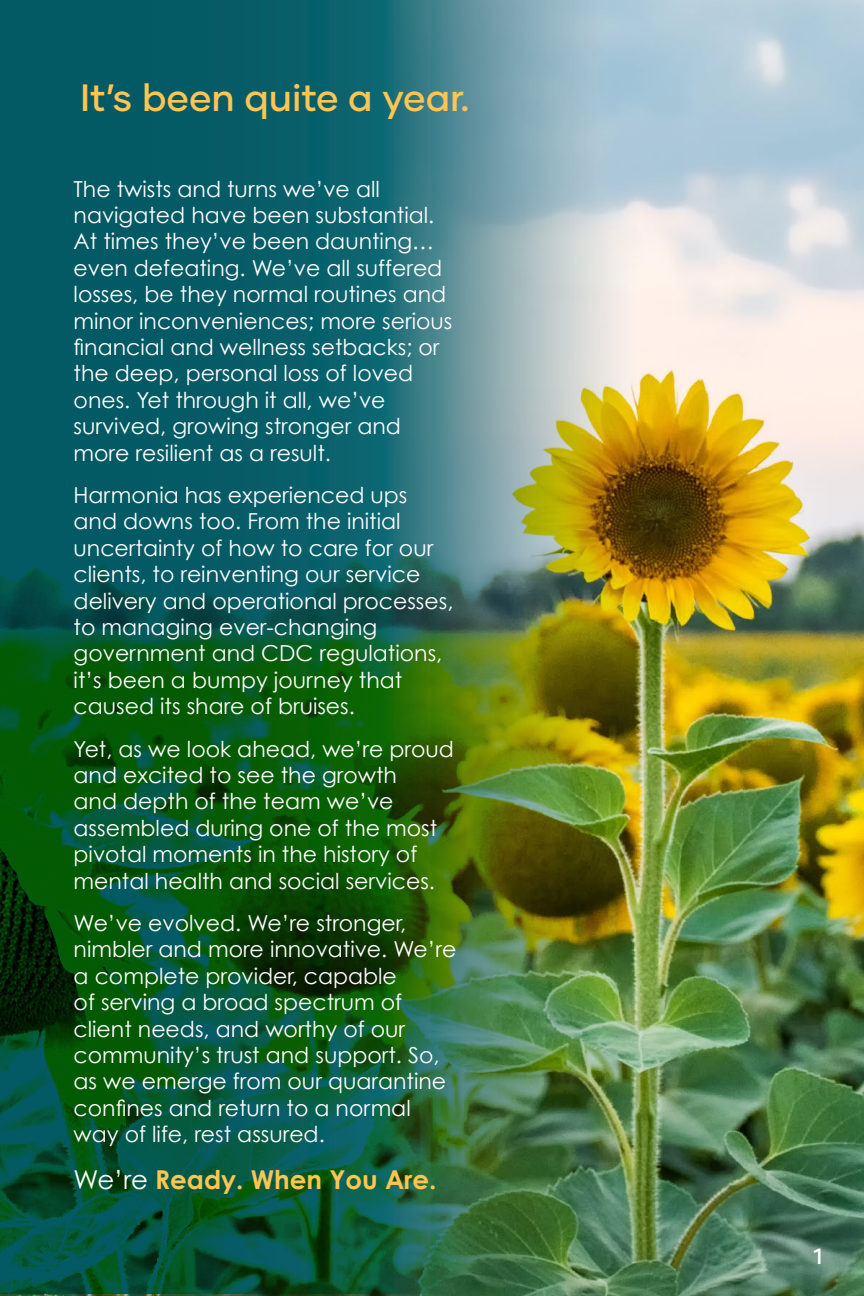
<style>
.page{position:relative;width:864px;height:1296px;background:#fff}
.page>*{position:absolute;margin:0;border:0;box-sizing:border-box;transform-origin:0 0}
.t1{font:500 38px "Gilmer";color:#fec552}
.t2{font:700 26px "Century Gothic";color:#fec552}
.t3{font:22px/26.4px "Century Gothic";color:#fff}
.t4{font:500 22px "Gilmer";color:#fff}
.s1{font-weight:400;color:#fff}
</style>
<div class="page">
<img style="left:0;top:0;width:864px;height:1296px">
<img style="left:0;top:0;width:636px;height:1293px">
<p class="t1" style="left:81px;top:74px;width:391px">It’s been quite a year.</p>
<p class="t3" style="left:74px;top:175px;width:380px">The twists and turns we’ve all navigated have been substantial.<br>At times they’ve been daunting… even defeating. We’ve all suffered losses, be they normal routines and minor inconveniences; more serious financial and wellness setbacks; or the deep, personal loss of loved ones. Yet through it all, we’ve survived, growing stronger and more resilient as a result.</p>
<p class="t3" style="left:74px;top:481px;width:381px">Harmonia has experienced ups and downs too. From the initial uncertainty of how to care for our clients, to reinventing our service delivery and operational processes, to managing ever-changing government and CDC regulations, it’s been a bumpy journey that caused its share of bruises.</p>
<p class="t3" style="left:74px;top:735px;width:382px">Yet, as we look ahead, we’re proud and excited to see the growth<br>and depth of the team we’ve assembled during one of the most pivotal moments in the history of mental health and social services.</p>
<p class="t3" style="left:74px;top:909px;width:384px">We’ve evolved. We’re stronger, nimbler and more innovative. We’re a complete provider, capable<br>of serving a broad spectrum of client needs, and worthy of our community’s trust and support. So, as we emerge from our quarantine confines and return to a normal way of life, rest assured.</p>
<p class="t2" style="left:74px;top:1164px;width:364px"><span class="s1">We’re</span> Ready. When You Are.</p>
<p class="t4" style="left:814px;top:1242px;width:10px">1</p>
</div>
